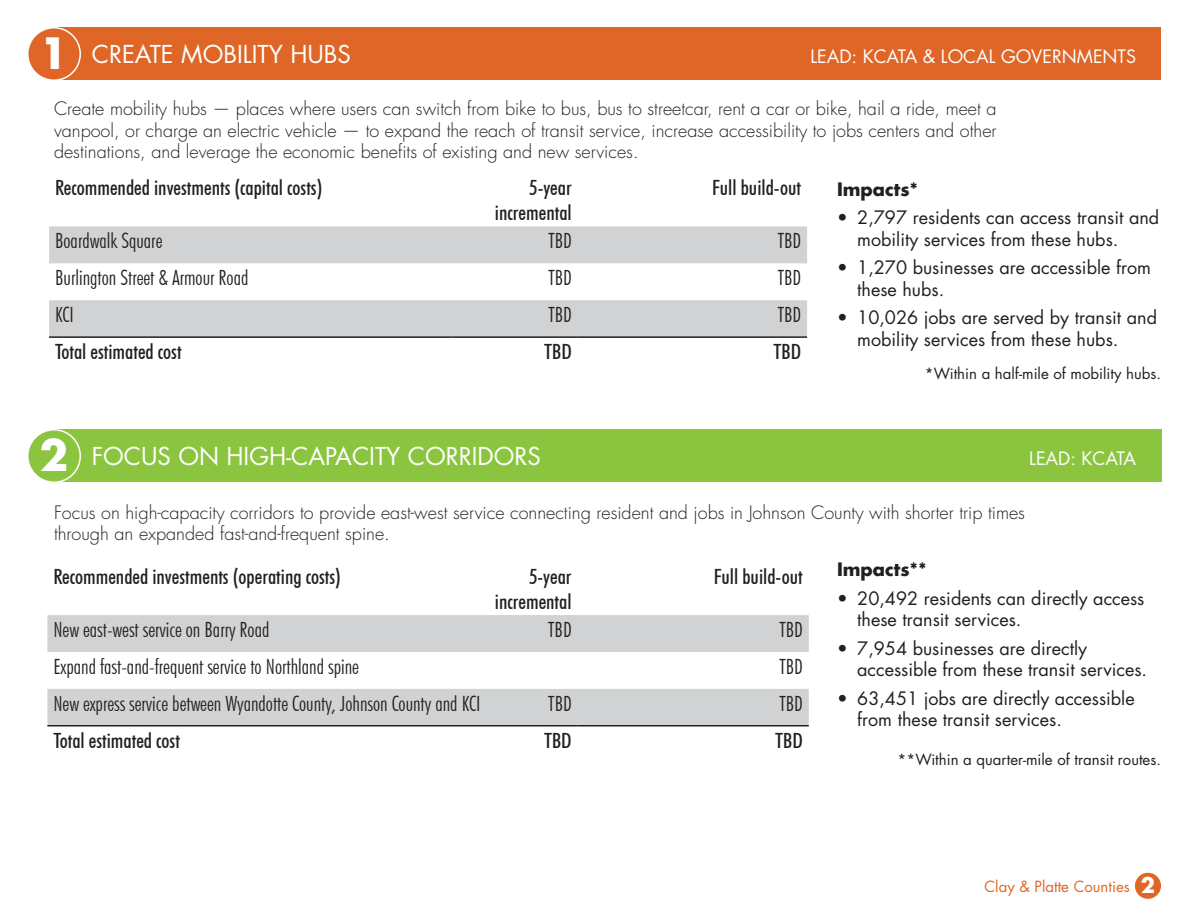
<style>
.page{position:relative;width:1188px;height:918px;background:#fff}
.page>*{position:absolute;margin:0;border:0;box-sizing:border-box;transform-origin:0 0}
.t1{font:700 42px "Futura";color:#fff}
.t2{font:24px "Futura";color:#fff}
.t3{font:300 condensed 21px "Futura BT";color:#231f20}
.t4{font:500 condensed 21px/25.2px "Futura BT";color:#231f20;text-align:right}
.t5{font:300 18px/21.6px "Futura";color:#231f20;text-align:justify}
.t6{font:18px/21.6px "Futura";color:#231f20}
.t7{font:18px "Futura";color:#fff}
.t8{font:700 18px "Futura";color:#231f20}
.t9{font:15px "Futura";color:#231f20}
.t10{font:15px "Futura";color:#df6626}
.s1{font-weight:700;font-size:42px}
.s2{font-weight:700;font-size:20.85px;color:#fff}
</style>
<div class="page">
<div style="left:54px;top:430px;width:1107px;height:52px;background:#8bc540"></div>
<div style="left:28px;top:430px;width:52px;height:52px;background:#8bc540;border-radius:50%"></div>
<div style="left:27px;top:429px;width:54px;height:54px;border:2px solid #fff;border-radius:50%"></div>
<div style="left:54px;top:28px;width:1107px;height:52px;background:#df6626"></div>
<div style="left:28px;top:28px;width:52px;height:52px;background:#df6626;border-radius:50%"></div>
<div style="left:27px;top:27px;width:54px;height:54px;border:2px solid #fff;border-radius:50%"></div>
<svg style="left:49px;top:226px;width:758px;height:110px;fill:#d1d2d4"></svg>
<hr style="left:49px;top:336px;width:402px;height:2px;background:#231f20">
<hr style="left:451px;top:336px;width:127px;height:2px;background:#231f20">
<hr style="left:578px;top:336px;width:229px;height:2px;background:#231f20">
<svg style="left:47px;top:615px;width:762px;height:110px;fill:#d1d2d4"></svg>
<hr style="left:47px;top:725px;width:441px;height:2px;background:#231f20">
<hr style="left:488px;top:725px;width:90px;height:2px;background:#231f20">
<hr style="left:578px;top:725px;width:231px;height:2px;background:#231f20">
<div style="left:1135px;top:873px;width:26px;height:26px;background:#df6626;border-radius:50%"></div>
<h2 class="t2" style="left:40px;top:39px;width:313px"><span class="s1">1</span> CREATE MOBILITY HUBS</h2>
<p class="t7" style="left:810px;top:45px;width:327px">LEAD: KCATA &amp; LOCAL GOVERNMENTS</p>
<p class="t5" style="left:54px;top:98px;width:944px">Create mobility hubs — places where users can switch from bike to bus, bus to streetcar, rent a car or bike, hail a ride, meet a vanpool, or charge an electric vehicle — to expand the reach of transit service, increase accessibility to jobs centers and other destinations, and leverage the economic benefits of existing and new services.</p>
<p class="t4" style="left:55px;top:175px;width:269px">Recommended investments (capital costs)</p>
<p class="t4" style="left:495px;top:175px;width:78px">5-year incremental</p>
<p class="t4" style="left:712px;top:175px;width:90px">Full build-out</p>
<p class="t3" style="left:55px;top:228px;width:109px">Boardwalk Square</p>
<p class="t3" style="left:548px;top:228px;width:25px">TBD</p>
<p class="t3" style="left:778px;top:228px;width:25px">TBD</p>
<p class="t3" style="left:55px;top:265px;width:195px">Burlington Street &amp; Armour Road</p>
<p class="t3" style="left:548px;top:265px;width:25px">TBD</p>
<p class="t3" style="left:778px;top:265px;width:25px">TBD</p>
<p class="t3" style="left:55px;top:302px;width:20px">KCI</p>
<p class="t3" style="left:548px;top:302px;width:25px">TBD</p>
<p class="t3" style="left:778px;top:302px;width:25px">TBD</p>
<p class="t4" style="left:55px;top:339px;width:128px">Total estimated cost</p>
<p class="t4" style="left:544px;top:339px;width:29px">TBD</p>
<p class="t4" style="left:774px;top:339px;width:29px">TBD</p>
<p class="t8" style="left:837px;top:177px;width:83px">Impacts*</p>
<p class="t6" style="left:857px;top:207px;width:304px;text-indent:-20px">• 2,797 residents can access transit and mobility services from these hubs.</p>
<p class="t6" style="left:857px;top:257px;width:295px;text-indent:-20px">• 1,270 businesses are accessible from these hubs.</p>
<p class="t6" style="left:857px;top:307px;width:301px;text-indent:-20px">• 10,026 jobs are served by transit and mobility services from these hubs.</p>
<p class="t9" style="left:925px;top:364px;width:238px">*Within a half-mile of mobility hubs.</p>
<h1 class="t1" style="left:40px;top:428px;width:30px">2</h1>
<h2 class="t2" style="left:92px;top:441px;width:451px">FOCUS ON HIGH-CAPACITY CORRIDORS</h2>
<p class="t7" style="left:1029px;top:447px;width:108px">LEAD: KCATA</p>
<p class="t5" style="left:54px;top:502px;width:973px">Focus on high-capacity corridors to provide east-west service connecting resident and jobs in Johnson County with shorter trip times through an expanded fast-and-frequent spine.</p>
<p class="t4" style="left:53px;top:564px;width:289px">Recommended investments (operating costs)</p>
<p class="t4" style="left:495px;top:564px;width:78px">5-year incremental</p>
<p class="t4" style="left:714px;top:564px;width:90px">Full build-out</p>
<p class="t3" style="left:53px;top:617px;width:218px">New east-west service on Barry Road</p>
<p class="t3" style="left:548px;top:617px;width:25px">TBD</p>
<p class="t3" style="left:779px;top:617px;width:25px">TBD</p>
<p class="t3" style="left:53px;top:654px;width:307px">Expand fast-and-frequent service to Northland spine</p>
<p class="t3" style="left:779px;top:654px;width:25px">TBD</p>
<p class="t3" style="left:53px;top:691px;width:428px">New express service between Wyandotte County, Johnson County and KCI</p>
<p class="t3" style="left:548px;top:691px;width:25px">TBD</p>
<p class="t3" style="left:779px;top:691px;width:25px">TBD</p>
<p class="t4" style="left:53px;top:727px;width:128px">Total estimated cost</p>
<p class="t4" style="left:544px;top:727px;width:29px">TBD</p>
<p class="t4" style="left:775px;top:727px;width:29px">TBD</p>
<p class="t8" style="left:837px;top:558px;width:91px">Impacts**</p>
<p class="t6" style="left:857px;top:587px;width:289px;text-indent:-20px">• 20,492 residents can directly access these transit services.</p>
<p class="t6" style="left:857px;top:637px;width:291px;text-indent:-20px">• 7,954 businesses are directly accessible from these transit services.</p>
<p class="t6" style="left:857px;top:687px;width:279px;text-indent:-20px">• 63,451 jobs are directly accessible from these transit services.</p>
<p class="t9" style="left:898px;top:750px;width:265px">**Within a quarter-mile of transit routes.</p>
<p class="t10" style="left:985px;top:877px;width:172px">Clay &amp; Platte Counties <span class="s2">2</span></p>
</div>
